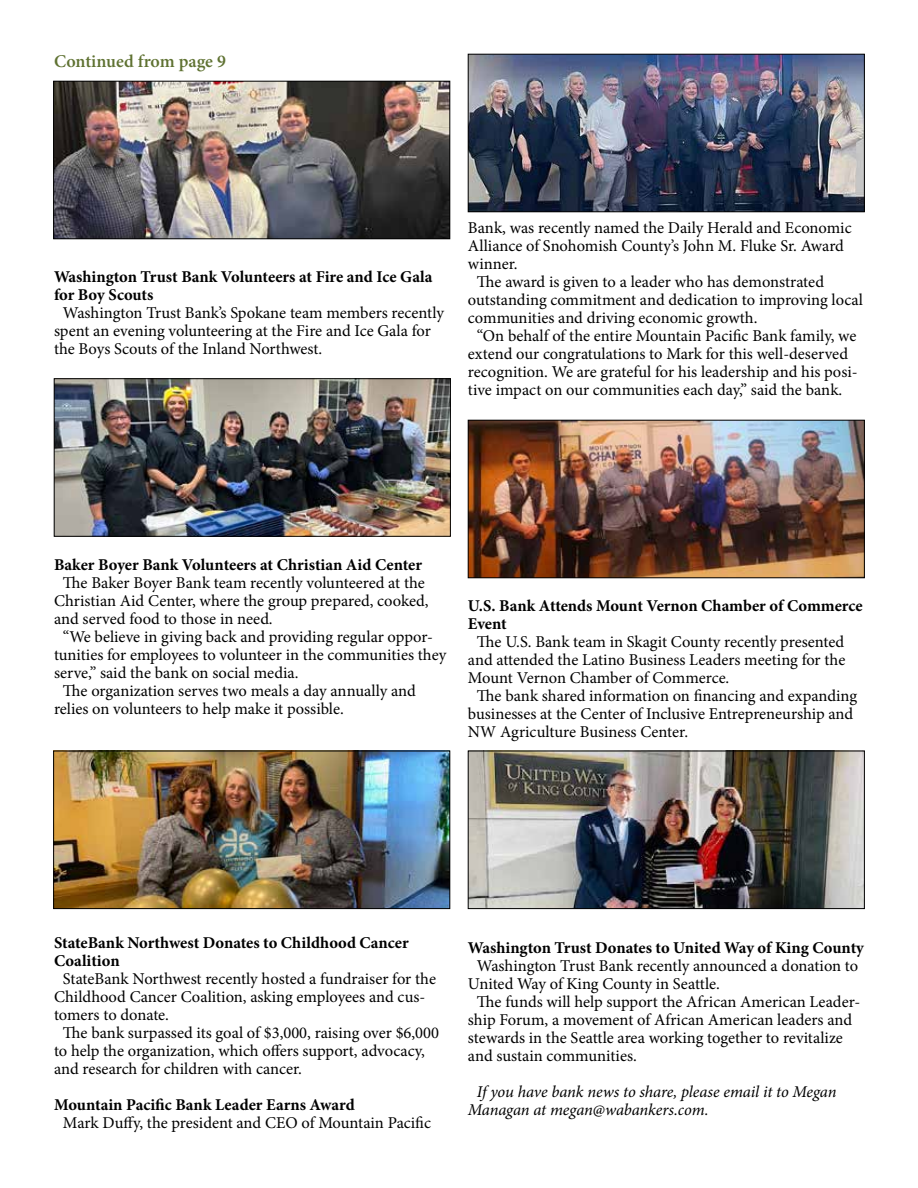
<style>
.page{position:relative;width:918px;height:1188px;background:#fff}
.page>*{position:absolute;margin:0;border:0;box-sizing:border-box;transform-origin:0 0}
.t1{font:600 18px "Minion Pro";color:#5f7232}
.t2{font:16.5px/18px "Minion Pro";color:#000}
.t3{font:700 16.5px/18px "Minion Pro";letter-spacing:-.005em;color:#000}
.t4{font:italic 16.5px/18px "Minion Pro";letter-spacing:-.01em;color:#000}
</style>
<div class="page">
<img style="left:55px;top:83px;width:393px;height:154px">
<div style="left:53px;top:81px;width:397px;height:158px;border:1px solid #000"></div>
<img style="left:56px;top:381px;width:393px;height:153px">
<div style="left:54px;top:379px;width:397px;height:157px;border:1px solid #000"></div>
<img style="left:55px;top:753px;width:393px;height:154px">
<div style="left:53px;top:751px;width:397px;height:158px;border:1px solid #000"></div>
<img style="left:470px;top:56px;width:393px;height:154px">
<div style="left:468px;top:54px;width:397px;height:158px;border:1px solid #000"></div>
<img style="left:470px;top:422px;width:393px;height:154px">
<div style="left:468px;top:420px;width:397px;height:158px;border:1px solid #000"></div>
<img style="left:470px;top:753px;width:393px;height:154px">
<div style="left:468px;top:751px;width:397px;height:158px;border:1px solid #000"></div>
<p class="t1" style="left:54px;top:49px;width:173px">Continued from page 9</p>
<p class="t3" style="left:54px;top:268px;width:380px">Washington Trust Bank Volunteers at Fire and Ice Gala for Boy Scouts</p>
<p class="t2" style="left:54px;top:304px;width:392px;text-indent:9px">Washington Trust Bank’s Spokane team members recently spent an evening volunteering at the Fire and Ice Gala for the Boys Scouts of the Inland Northwest.</p>
<p class="t2" style="left:468px;top:219px;width:385px">Bank, was recently named the Daily Herald and Economic</p>
<p class="t2" style="left:468px;top:237px;width:378px">Alliance of Snohomish County’s John M. Fluke Sr. Award</p>
<p class="t2" style="left:468px;top:255px;width:51px">winner.</p>
<p class="t2" style="left:477px;top:273px;width:349px">The award is given to a leader who has demonstrated</p>
<p class="t2" style="left:468px;top:291px;width:396px">outstanding commitment and dedication to improving local</p>
<p class="t2" style="left:468px;top:309px;width:291px">communities and driving economic growth.</p>
<p class="t2" style="left:477px;top:327px;width:381px">“On behalf of the entire Mountain Pacific Bank family, we</p>
<p class="t2" style="left:468px;top:345px;width:382px">extend our congratulations to Mark for this well-deserved</p>
<p class="t2" style="left:468px;top:363px;width:391px">recognition. We are grateful for his leadership and his posi-</p>
<p class="t2" style="left:468px;top:381px;width:376px">tive impact on our communities each day,” said the bank.</p>
<p class="t3" style="left:54px;top:556px;width:370px">Baker Boyer Bank Volunteers at Christian Aid Center</p>
<p class="t2" style="left:63px;top:574px;width:363px">The Baker Boyer Bank team recently volunteered at the</p>
<p class="t2" style="left:54px;top:592px;width:376px">Christian Aid Center, where the group prepared, cooked,</p>
<p class="t2" style="left:54px;top:610px;width:220px">and served food to those in need.</p>
<p class="t2" style="left:63px;top:628px;width:371px">“We believe in giving back and providing regular oppor-</p>
<p class="t2" style="left:54px;top:646px;width:394px">tunities for employees to volunteer in the communities they</p>
<p class="t2" style="left:54px;top:664px;width:246px">serve,” said the bank on social media.</p>
<p class="t2" style="left:63px;top:682px;width:354px">The organization serves two meals a day annually and</p>
<p class="t2" style="left:54px;top:700px;width:291px">relies on volunteers to help make it possible.</p>
<p class="t3" style="left:468px;top:597px;width:396px">U.S. Bank Attends Mount Vernon Chamber of Commerce<br>Event</p>
<p class="t2" style="left:477px;top:633px;width:369px">The U.S. Bank team in Skagit County recently presented</p>
<p class="t2" style="left:468px;top:651px;width:379px">and attended the Latino Business Leaders meeting for the</p>
<p class="t2" style="left:468px;top:669px;width:263px">Mount Vernon Chamber of Commerce.</p>
<p class="t2" style="left:477px;top:687px;width:382px">The bank shared information on financing and expanding</p>
<p class="t2" style="left:468px;top:705px;width:387px">businesses at the Center of Inclusive Entrepreneurship and</p>
<p class="t2" style="left:468px;top:723px;width:222px">NW Agriculture Business Center.</p>
<p class="t3" style="left:54px;top:934px;width:356px">StateBank Northwest Donates to Childhood Cancer<br>Coalition</p>
<p class="t2" style="left:63px;top:970px;width:375px">StateBank Northwest recently hosted a fundraiser for the</p>
<p class="t2" style="left:54px;top:988px;width:373px">Childhood Cancer Coalition, asking employees and cus-</p>
<p class="t2" style="left:54px;top:1006px;width:116px">tomers to donate.</p>
<p class="t2" style="left:63px;top:1024px;width:378px">The bank surpassed its goal of $3,000, raising over $6,000</p>
<p class="t2" style="left:54px;top:1042px;width:373px">to help the organization, which offers support, advocacy,</p>
<p class="t2" style="left:54px;top:1060px;width:249px">and research for children with cancer.</p>
<p class="t3" style="left:54px;top:1096px;width:302px">Mountain Pacific Bank Leader Earns Award</p>
<p class="t2" style="left:63px;top:1114px;width:370px">Mark Duffy, the president and CEO of Mountain Pacific</p>
<p class="t3" style="left:468px;top:939px;width:397px">Washington Trust Donates to United Way of King County</p>
<p class="t2" style="left:477px;top:957px;width:383px">Washington Trust Bank recently announced a donation to</p>
<p class="t2" style="left:468px;top:975px;width:253px">United Way of King County in Seattle.</p>
<p class="t2" style="left:477px;top:993px;width:385px">The funds will help support the African American Leader-</p>
<p class="t2" style="left:468px;top:1011px;width:386px">ship Forum, a movement of African American leaders and</p>
<p class="t2" style="left:468px;top:1029px;width:377px">stewards in the Seattle area working together to revitalize</p>
<p class="t2" style="left:468px;top:1047px;width:170px">and sustain communities.</p>
<p class="t4" style="left:468px;top:1083px;width:370px;text-indent:9px">If you have bank news to share, please email it to Megan<br>Managan at megan@wabankers.com.</p>
</div>
